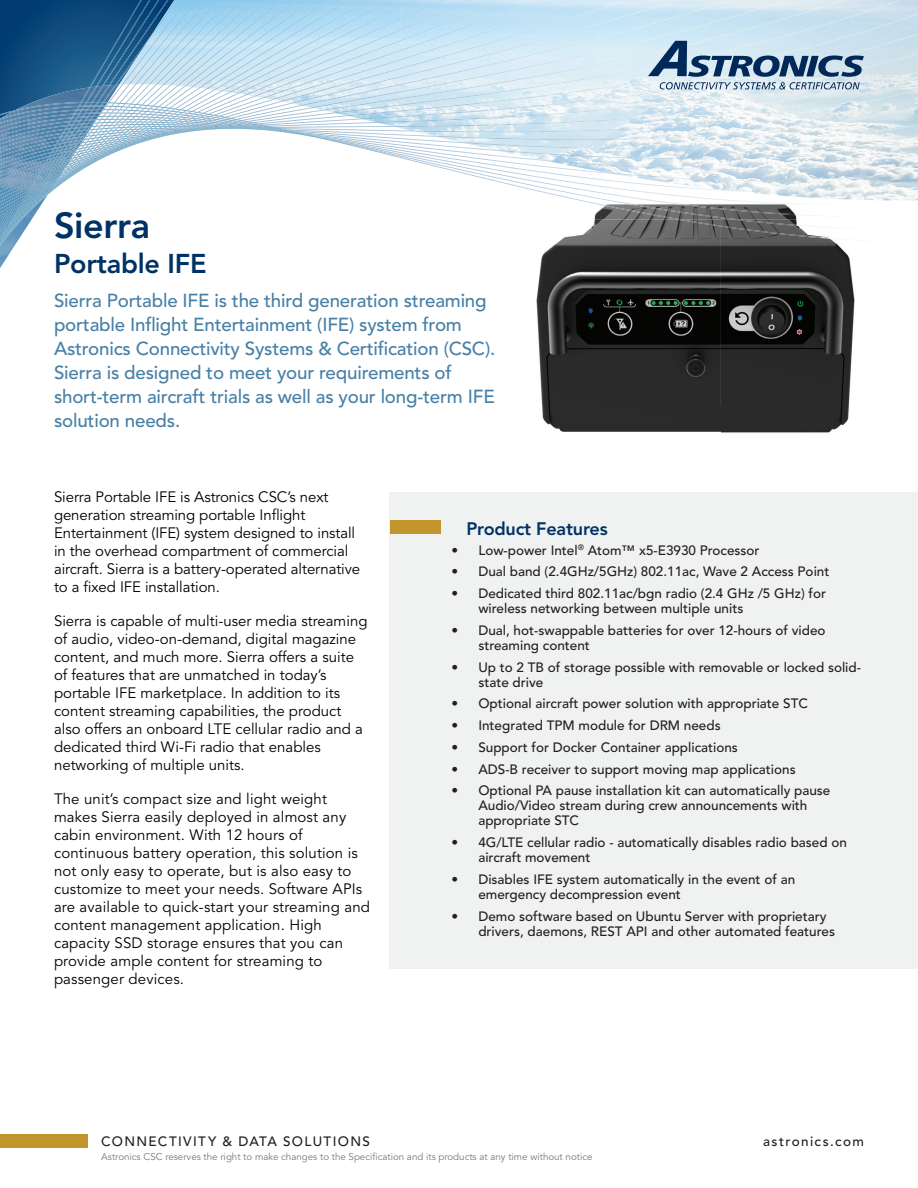
<style>
.page{position:relative;width:918px;height:1188px;background:#fff}
.page>*{position:absolute;margin:0;border:0;box-sizing:border-box;transform-origin:0 0}
.t1{font:800 36px "Avenir LT Std";letter-spacing:-.01em;color:#003265}
.t2{font:800 27px "Avenir LT Std";letter-spacing:-.01em;color:#003265}
.t3{font:500 18.75px/24px "Avenir LT Std";letter-spacing:-.01em;color:#4880a6}
.t4{font:800 18px "Avenir LT Std";letter-spacing:-.01em;color:#003265}
.t5{font:15px/18px "Avenir LT Std";color:#000}
.t6{font:500 13.5px/15px "Avenir LT Std";color:#231f20}
.t7{font:500 13.5px "Avenir LT Std";letter-spacing:.1em;color:#231f20}
.t8{font:500 13.5px "Avenir LT Std";letter-spacing:.105em;color:#231f20}
.t9{font:9.75px "Avenir LT Std";color:#76787b}
</style>
<div class="page">
<img style="left:330px;top:0;width:62px;height:6px">
<img style="left:330px;top:6px;width:71px;height:12px">
<img style="left:330px;top:18px;width:71px;height:11px">
<img style="left:330px;top:29px;width:71px;height:11px">
<img style="left:330px;top:40px;width:71px;height:10px">
<img style="left:330px;top:50px;width:71px;height:9px">
<img style="left:330px;top:59px;width:71px;height:9px">
<img style="left:330px;top:68px;width:71px;height:8px">
<img style="left:330px;top:76px;width:71px;height:8px">
<img style="left:330px;top:84px;width:71px;height:7px">
<img style="left:330px;top:91px;width:71px;height:7px">
<img style="left:330px;top:98px;width:71px;height:12px">
<img style="left:333px;top:105px;width:68px;height:8px">
<img style="left:401px;top:0;width:500px;height:14px">
<img style="left:330px;top:115px;width:18px;height:3px">
<img style="left:346px;top:110px;width:55px;height:6px">
<img style="left:401px;top:14px;width:517px;height:20px">
<img style="left:360px;top:116px;width:41px;height:3px">
<img style="left:401px;top:34px;width:517px;height:19px">
<img style="left:401px;top:53px;width:517px;height:19px">
<img style="left:401px;top:72px;width:517px;height:50px">
<img style="left:411px;top:90px;width:507px;height:32px">
<img style="left:434px;top:107px;width:484px;height:15px">
<img style="left:330px;top:122px;width:588px;height:79px">
<img style="left:401px;top:157px;width:121px;height:31px">
<img style="left:330px;top:139px;width:47px;height:12px">
<img style="left:330px;top:138px;width:17px;height:6px">
<img style="left:330px;top:137px;width:4px;height:4px">
<svg style="left:0;top:0;width:330px;height:246px"></svg>
<svg style="left:648px;top:41px;width:216px;height:48px"></svg>
<div style="left:0;top:1134px;width:88px;height:14px;background:#c2952c"></div>
<div style="left:390px;top:492px;width:528px;height:477px;background:#f0f1f1"></div>
<div style="left:390px;top:521px;width:51px;height:13px;background:#c2952c"></div>
<img style="left:536px;top:217px;width:319px;height:216px">
<img style="left:522px;top:179px;width:347px;height:38px">
<img style="left:522px;top:183px;width:216px;height:36px">
<img style="left:675px;top:219px;width:180px;height:22px">
<img style="left:522px;top:187px;width:159px;height:32px">
<h1 class="t1" style="left:54px;top:204px;width:98px">Sierra</h1>
<h2 class="t2" style="left:54px;top:247px;width:154px">Portable IFE</h2>
<p class="t3" style="left:54px;top:289px;width:443px">Sierra Portable IFE is the third generation streaming portable Inflight Entertainment (IFE) system from Astronics Connectivity Systems &amp; Certification (CSC).<br>Sierra is designed to meet your requirements of short-term aircraft trials as well as your long-term IFE solution needs.</p>
<p class="t5" style="left:54px;top:488px;width:308px">Sierra Portable IFE is Astronics CSC’s next generation streaming portable Inflight Entertainment (IFE) system designed to install in the overhead compartment of commercial aircraft. Sierra is a battery-operated alternative to a fixed IFE installation.</p>
<p class="t5" style="left:54px;top:612px;width:315px">Sierra is capable of multi-user media streaming of audio, video-on-demand, digital magazine content, and much more. Sierra offers a suite of features that are unmatched in today’s portable IFE marketplace. In addition to its content streaming capabilities, the product also offers an onboard LTE cellular radio and a dedicated third Wi-Fi radio that enables networking of multiple units.</p>
<p class="t5" style="left:54px;top:790px;width:318px">The unit’s compact size and light weight makes Sierra easily deployed in almost any cabin environment. With 12 hours of continuous battery operation, this solution is not only easy to operate, but is also easy to customize to meet your needs. Software APIs are available to quick-start your streaming and content management application. High capacity SSD storage ensures that you can provide ample content for streaming to passenger devices.</p>
<p class="t4" style="left:466px;top:518px;width:143px">Product Features</p>
<p class="t6" style="left:451px;top:543px;width:310px">• Low-power Intel<sup>®</sup> Atom™ x5-E3930 Processor</p>
<p class="t6" style="left:451px;top:565px;width:380px">• Dual band (2.4GHz/5GHz) 802.11ac, Wave 2 Access Point</p>
<p class="t6" style="left:478px;top:586px;width:349px;text-indent:-27px">• Dedicated third 802.11ac/bgn radio (2.4 GHz /5 GHz) for wireless networking between multiple units</p>
<p class="t6" style="left:478px;top:623px;width:349px;text-indent:-27px">• Dual, hot-swappable batteries for over 12-hours of video streaming content</p>
<p class="t6" style="left:478px;top:660px;width:384px;text-indent:-27px">• Up to 2 TB of storage possible with removable or locked solid&shy;state drive</p>
<p class="t6" style="left:451px;top:697px;width:358px">• Optional aircraft power solution with appropriate STC</p>
<p class="t6" style="left:451px;top:718px;width:271px">• Integrated TPM module for DRM needs</p>
<p class="t6" style="left:451px;top:740px;width:288px">• Support for Docker Container applications</p>
<p class="t6" style="left:451px;top:762px;width:346px">• ADS-B receiver to support moving map applications</p>
<p class="t6" style="left:478px;top:784px;width:354px;text-indent:-27px">• Optional PA pause installation kit can automatically pause<br>Audio/Video stream during crew announcements with appropriate STC</p>
<p class="t6" style="left:478px;top:835px;width:370px;text-indent:-27px">• 4G/LTE cellular radio - automatically disables radio based on aircraft movement</p>
<p class="t6" style="left:478px;top:872px;width:318px;text-indent:-27px">• Disables IFE system automatically in the event of an emergency decompression event</p>
<p class="t6" style="left:478px;top:909px;width:358px;text-indent:-27px">• Demo software based on Ubuntu Server with proprietary drivers, daemons, REST API and other automated features</p>
<p class="t7" style="left:101px;top:1134px;width:270px">CONNECTIVITY &amp; DATA SOLUTIONS</p>
<p class="t8" style="left:763px;top:1134px;width:102px">astronics.com</p>
<p class="t9" style="left:101px;top:1151px;width:493px">Astronics CSC reserves the right to make changes to the Specification and its products at any time without notice</p>
</div>
